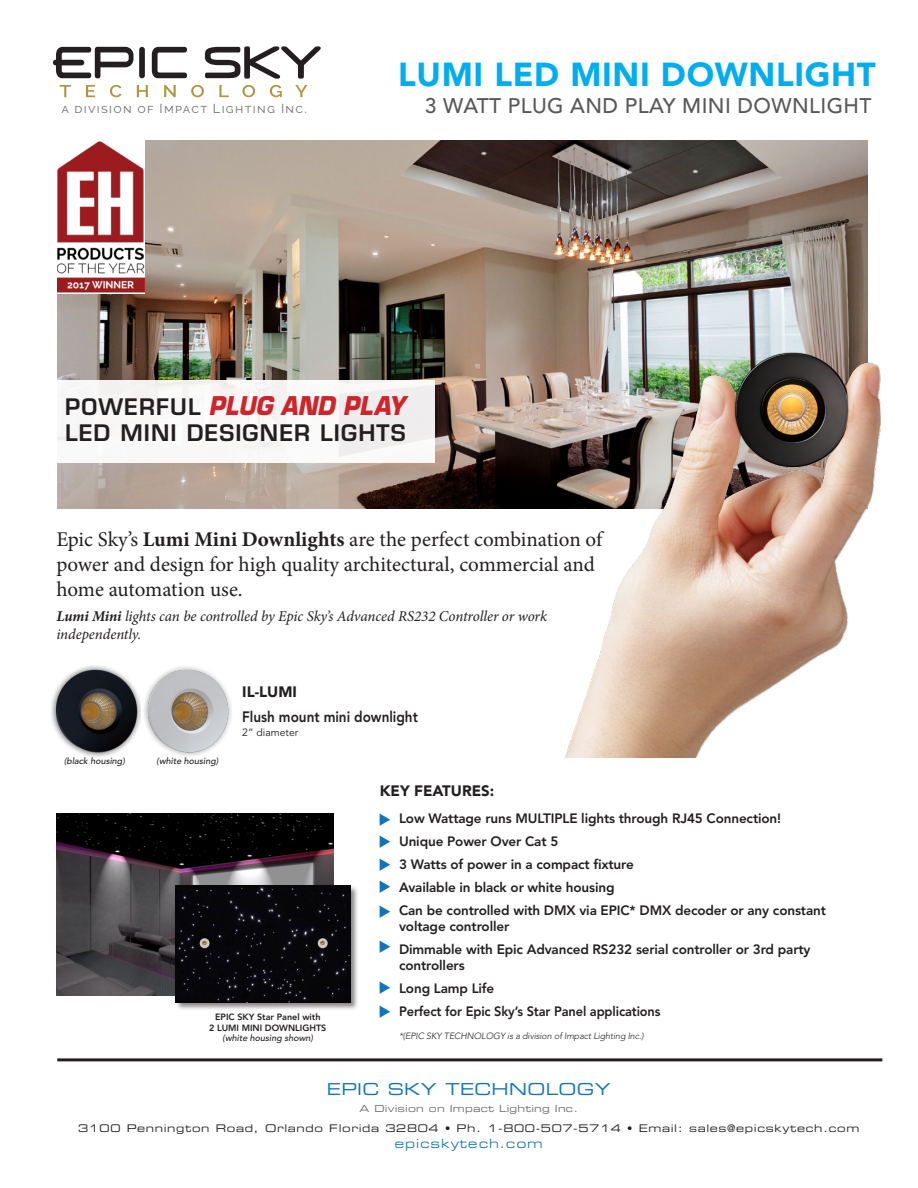
<style>
.page{position:relative;width:918px;height:1188px;background:#fff}
.page>*{position:absolute;margin:0;border:0;box-sizing:border-box;transform-origin:0 0}
.t1{font:900 33px "Avenir";letter-spacing:.02em;color:#00aeef}
.t2{font:italic 700 25.2px "Eurostile";color:#d1232a;scale:.9 1}
.t3{font:600 22.2px "Eurostile";letter-spacing:.05em;color:#231f20}
.t4{font:21px/25.2px "Minion Pro";letter-spacing:-.005em;color:#231f20}
.t5{font:500 21px "Avenir";letter-spacing:.02em;color:#57585a}
.t6{font:16.5px "Eurostile Extended Two";letter-spacing:.02em;color:#1074bc}
.t7{font:italic 15px/18px "Minion Pro";letter-spacing:-.005em;color:#231f20}
.t8{font:800 15px "Avenir";color:#231f20;scale:.9 1}
.t9{font:900 15px "Avenir";color:#231f20}
.t10{font:800 13.5px/16.2px "Avenir";letter-spacing:-.01em;color:#231f20}
.t11{font:800 13.5px "Avenir";letter-spacing:-.01em;color:#231f20;scale:.95 1}
.t12{font:13.5px "Eurostile Extended Roman DTC";letter-spacing:.06em;color:#1074bc}
.t13{font:12.9px "Raleway";letter-spacing:.1em;color:#6c6d70}
.t14{font:10.5px "Eurostile Extended Two";letter-spacing:.06em;color:#231f20}
.t15{font:10.5px "Avenir";color:#231f20}
.t16{font:9.75px "Eurostile Extended Two";letter-spacing:.02em;color:#6c6d70}
.t17{font:800 9px/10.5px "Avenir";color:#231f20;text-align:center}
.t18{font:italic 300 9px "Avenir";letter-spacing:-.01em;color:#231f20}
.t19{font:italic 500 9px "Avenir";color:#231f20}
.s1{font-weight:600;font-style:normal;font-size:22.2px;color:#231f20}
.s2{font-weight:700}
.s3{font-weight:500;font-style:italic}
</style>
<div class="page">
<img style="left:57px;top:140px;width:810px;height:368px">
<svg style="left:152px;top:47px;width:35px;height:31px"></svg>
<div style="left:139px;top:47px;width:6px;height:31px;background:#231f20;border-radius:3px"></div>
<svg style="left:53px;top:47px;width:80px;height:31px"></svg>
<svg style="left:205px;top:46px;width:116px;height:33px"></svg>
<svg style="left:60px;top:85px;width:11px;height:12px"></svg>
<svg style="left:86px;top:85px;width:9px;height:12px"></svg>
<svg style="left:110px;top:85px;width:12px;height:12px"></svg>
<svg style="left:137px;top:85px;width:11px;height:12px"></svg>
<svg style="left:164px;top:85px;width:12px;height:12px"></svg>
<svg style="left:191px;top:85px;width:13px;height:12px"></svg>
<svg style="left:219px;top:85px;width:10px;height:12px"></svg>
<svg style="left:242px;top:85px;width:13px;height:12px"></svg>
<svg style="left:270px;top:85px;width:12px;height:12px"></svg>
<svg style="left:295px;top:85px;width:12px;height:12px"></svg>
<div style="left:56px;top:380px;width:379px;height:82px;background:#f8f7f7"></div>
<hr style="left:57px;top:1058px;width:825px;height:3px;background:#231f20">
<img style="left:56px;top:814px;width:278px;height:182px">
<img style="left:144px;top:666px;width:88px;height:90px">
<img style="left:52px;top:665px;width:89px;height:92px">
<img style="left:448px;top:274px;width:433px;height:483px">
<div style="left:175px;top:885px;width:184px;height:126px;background:#231f20;opacity:.54"></div>
<img style="left:176px;top:886px;width:175px;height:116px">
<img style="left:57px;top:140px;width:88px;height:153px">
<p class="t13" style="left:61px;top:101px;width:247px">A DIVISION OF IMPACT LIGHTING INC.</p>
<p class="t1" style="left:398px;top:54px;width:479px">LUMI LED MINI DOWNLIGHT</p>
<p class="t5" style="left:425px;top:94px;width:448px">3 WATT PLUG AND PLAY MINI DOWNLIGHT</p>
<p class="t2" style="left:65px;top:390px;width:379px"><span class="s1">POWERFUL</span> PLUG AND PLAY</p>
<p class="t3" style="left:65px;top:419px;width:342px">LED MINI DESIGNER LIGHTS</p>
<p class="t4" style="left:56px;top:527px;width:547px">Epic Sky’s <span class="s2">Lumi Mini Downlights</span> are the perfect combination of power and design for high quality architectural, commercial and home automation use.</p>
<p class="t7" style="left:56px;top:607px;width:492px"><span class="s2">Lumi Mini</span> lights can be controlled by Epic Sky’s Advanced RS232 Controller or work independently.</p>
<p class="t19" style="left:64px;top:756px;width:62px">(black housing)</p>
<p class="t19" style="left:157px;top:756px;width:63px">(white housing)</p>
<p class="t9" style="left:242px;top:683px;width:56px">IL-LUMI</p>
<p class="t8" style="left:242px;top:708px;width:197px">Flush mount mini downlight</p>
<p class="t15" style="left:242px;top:726px;width:58px">2” diameter</p>
<p class="t9" style="left:380px;top:781px;width:116px">KEY FEATURES:</p>
<p class="t17" style="left:209px;top:1012px;width:119px">EPIC SKY Star Panel with<br>2 LUMI MINI DOWNLIGHTS <span class="s3">(white housing shown)</span></p>
<p class="t10" style="left:399px;top:810px;width:384px">Low Wattage runs MULTIPLE lights through RJ45 Connection!</p>
<p class="t10" style="left:399px;top:833px;width:161px">Unique Power Over Cat 5</p>
<p class="t10" style="left:399px;top:856px;width:236px">3 Watts of power in a compact fixture</p>
<p class="t10" style="left:399px;top:879px;width:217px">Available in black or white housing</p>
<p class="t10" style="left:399px;top:902px;width:428px">Can be controlled with DMX via EPIC* DMX decoder or any constant voltage controller</p>
<p class="t10" style="left:399px;top:941px;width:413px">Dimmable with Epic Advanced RS232 serial controller or 3rd party controllers</p>
<p class="t10" style="left:399px;top:981px;width:97px">Long Lamp Life</p>
<p class="t11" style="left:399px;top:1004px;width:277px">Perfect for Epic Sky’s Star Panel applications</p>
<p class="t18" style="left:399px;top:1030px;width:246px">*(EPIC SKY TECHNOLOGY is a division of Impact Lighting Inc.)</p>
<p class="t6" style="left:327px;top:1078px;width:285px">EPIC SKY TECHNOLOGY</p>
<p class="t16" style="left:359px;top:1102px;width:220px">A Division on Impact Lighting Inc.</p>
<p class="t14" style="left:78px;top:1121px;width:783px">3100 Pennington Road, Orlando Florida 32804 • Ph. 1-800-507-5714 • Email: sales@epicskytech.com</p>
<p class="t12" style="left:394px;top:1136px;width:150px">epicskytech.com</p>
</div>
